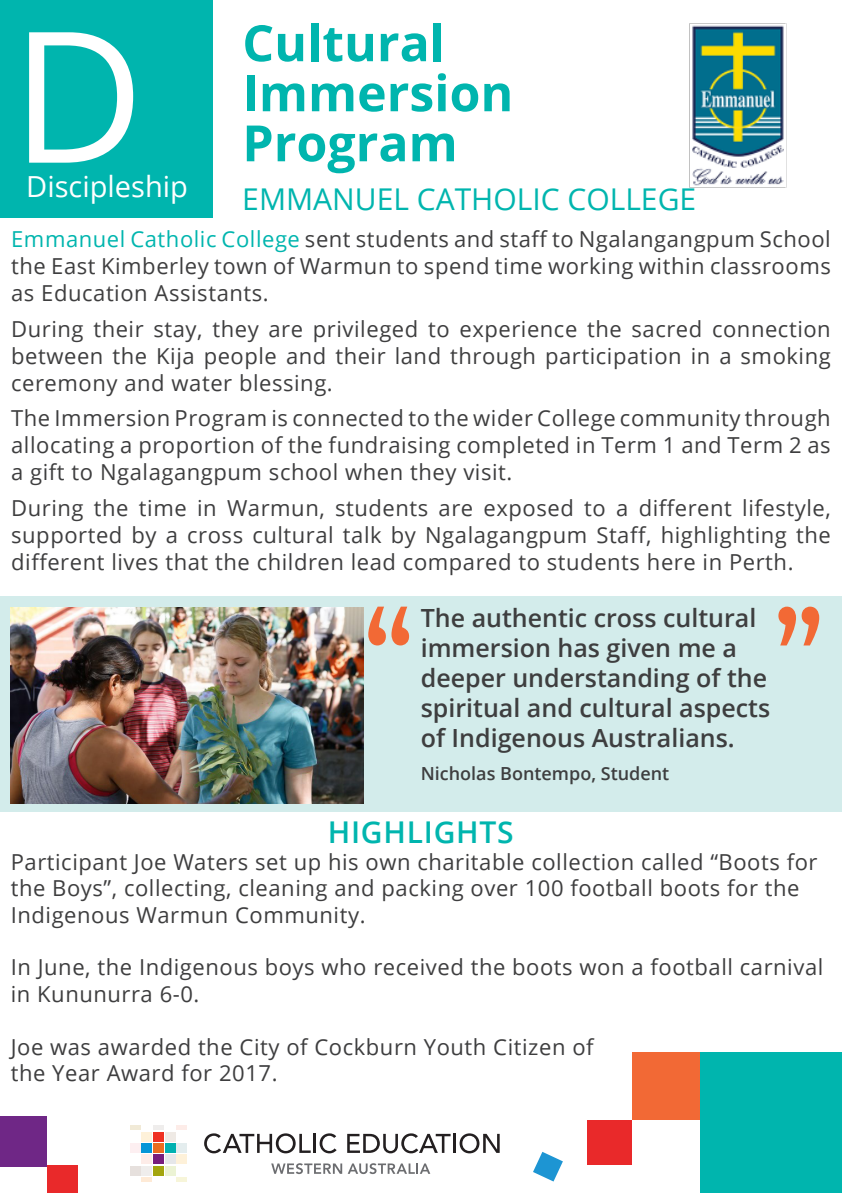
<style>
.page{position:relative;width:842px;height:1193px;background:#fff}
.page>*{position:absolute;margin:0;border:0;box-sizing:border-box;transform-origin:0 0}
.t1{font:182.5px "Open Sans";color:#fff}
.t2{font:800 100px "Abadi MT Std";color:#f26935}
.t3{font:700 50px "Open Sans";color:#00b5ae}
.t4{font:30px "Open Sans";color:#00b5ae}
.t5{font:600 30px "Open Sans";letter-spacing:.025em;color:#00b5ae}
.t6{font:29px "Open Sans";color:#fff}
.t7{font:600 25px/30px "Open Sans";color:#3e3e3f}
.t8{font:22px/27px "Open Sans";letter-spacing:.025em;color:#3e3e3f;text-align:justify}
.t9{font:600 18px "Open Sans";color:#3e3e3f}
.s1{color:#00b5ae}
</style>
<div class="page">
<div style="left:0;top:596px;width:842px;height:215px;background:#d3eceb"></div>
<div style="left:0;top:0;width:212px;height:217px;background:#00b5ae"></div>
<div style="left:632px;top:1052px;width:67px;height:67px;background:#f26935"></div>
<div style="left:587px;top:1120px;width:45px;height:44px;background:#e9292a"></div>
<svg style="left:533px;top:1152px;width:30px;height:29px"></svg>
<div style="left:700px;top:1052px;width:142px;height:140px;background:#00b5ae"></div>
<div style="left:0;top:1115px;width:47px;height:51px;background:#6f2786"></div>
<div style="left:47px;top:1164px;width:31px;height:28px;background:#e9292a"></div>
<svg style="left:204px;top:1133px;width:107px;height:20px"></svg>
<hr style="left:313px;top:1133px;width:3px;height:19px;background:#231f20">
<svg style="left:319px;top:1133px;width:17px;height:20px"></svg>
<svg style="left:347px;top:1133px;width:103px;height:20px"></svg>
<hr style="left:453px;top:1133px;width:3px;height:19px;background:#231f20">
<svg style="left:459px;top:1133px;width:40px;height:20px"></svg>
<div style="left:153px;top:1154px;width:10px;height:10px;background:#781d7d"></div>
<div style="left:153px;top:1165px;width:10px;height:10px;background:#a3a50e"></div>
<div style="left:153px;top:1142px;width:10px;height:10px;background:#ea6d1f"></div>
<div style="left:153px;top:1131px;width:10px;height:10px;background:#ef3122"></div>
<div style="left:142px;top:1142px;width:10px;height:10px;background:#0696d7"></div>
<div style="left:165px;top:1142px;width:10px;height:10px;background:#00b1b0"></div>
<div style="left:142px;top:1154px;width:10px;height:10px;background:#fdece8"></div>
<div style="left:165px;top:1154px;width:10px;height:10px;background:#e6e7e9"></div>
<div style="left:165px;top:1131px;width:10px;height:10px;background:#efeae5"></div>
<div style="left:142px;top:1176px;width:10px;height:5px;background:#feead6"></div>
<div style="left:153px;top:1125px;width:10px;height:5px;background:#efedec"></div>
<div style="left:142px;top:1131px;width:10px;height:10px;background:#fef1d9"></div>
<div style="left:130px;top:1142px;width:10px;height:10px;background:#fdeff1"></div>
<div style="left:130px;top:1165px;width:10px;height:10px;background:#e6e0dd"></div>
<div style="left:142px;top:1165px;width:10px;height:10px;background:#efedec"></div>
<div style="left:130px;top:1125px;width:10px;height:5px;background:#f1ead7"></div>
<div style="left:165px;top:1165px;width:10px;height:10px;background:#ecf3d4"></div>
<div style="left:176px;top:1154px;width:11px;height:10px;background:#fef1d9"></div>
<div style="left:176px;top:1142px;width:11px;height:10px;background:#e4edee"></div>
<div style="left:176px;top:1176px;width:11px;height:5px;background:#f7f5d9"></div>
<div style="left:176px;top:1125px;width:11px;height:5px;background:#fdece8"></div>
<svg style="left:271px;top:1163px;width:71px;height:10px"></svg>
<svg style="left:348px;top:1163px;width:82px;height:10px"></svg>
<img style="left:11px;top:607px;width:352px;height:196px">
<img style="left:689px;top:23px;width:98px;height:164px">
<p class="t1" style="left:11px;top:-29px;width:135px">D</p>
<p class="t6" style="left:26px;top:167px;width:163px">Discipleship</p>
<p class="t3" style="left:242px;top:8px;width:204px">Cultural</p>
<p class="t3" style="left:242px;top:58px;width:272px">Immersion</p>
<p class="t3" style="left:242px;top:108px;width:217px">Program</p>
<p class="t4" style="left:242px;top:179px;width:455px">EMMANUEL CATHOLIC COLLEGE</p>
<p class="t8" style="left:11px;top:225px;width:821px"><span class="s1">Emmanuel Catholic College</span> sent students and staff to Ngalangangpum School the East Kimberley town of Warmun to spend time working within classrooms as Education Assistants.</p>
<p class="t8" style="left:11px;top:314px;width:821px">During their stay, they are privileged to experience the sacred connection between the Kija people and their land through participation in a smoking ceremony and water blessing.</p>
<p class="t8" style="left:11px;top:404px;width:821px">The Immersion Program is connected to the wider College community through allocating a proportion of the fundraising completed in Term 1 and Term 2 as a gift to Ngalagangpum school when they visit.</p>
<p class="t8" style="left:11px;top:493px;width:821px">During the time in Warmun, students are exposed to a different lifestyle, supported by a cross cultural talk by Ngalagangpum Staff, highlighting the different lives that the children lead compared to students here in Perth.</p>
<p class="t2" style="left:363px;top:587px;width:52px">“</p>
<p class="t2" style="left:773px;top:587px;width:52px">”</p>
<p class="t7" style="left:421px;top:602px;width:337px">The authentic cross cultural</p>
<p class="t7" style="left:421px;top:632px;width:351px">immersion has given me a deeper understanding of the spiritual and cultural aspects of Indigenous Australians.</p>
<p class="t9" style="left:421px;top:760px;width:250px">Nicholas Bontempo, Student</p>
<p class="t5" style="left:328px;top:811px;width:187px">HIGHLIGHTS</p>
<p class="t8" style="left:11px;top:847px;width:808px;line-height:26.4px;text-align:left">Participant Joe Waters set up his own charitable collection called “Boots for the Boys”, collecting, cleaning and packing over 100 football boots for the<br>Indigenous Warmun Community.</p>
<p class="t8" style="left:11px;top:953px;width:814px;line-height:26.4px">In June, the Indigenous boys who received the boots won a football carnival in Kununurra 6-0.</p>
<p class="t8" style="left:11px;top:1032px;width:584px">Joe was awarded the City of Cockburn Youth Citizen of</p>
<p class="t8" style="left:11px;top:1058px;width:268px">the Year Award for 2017.</p>
</div>
